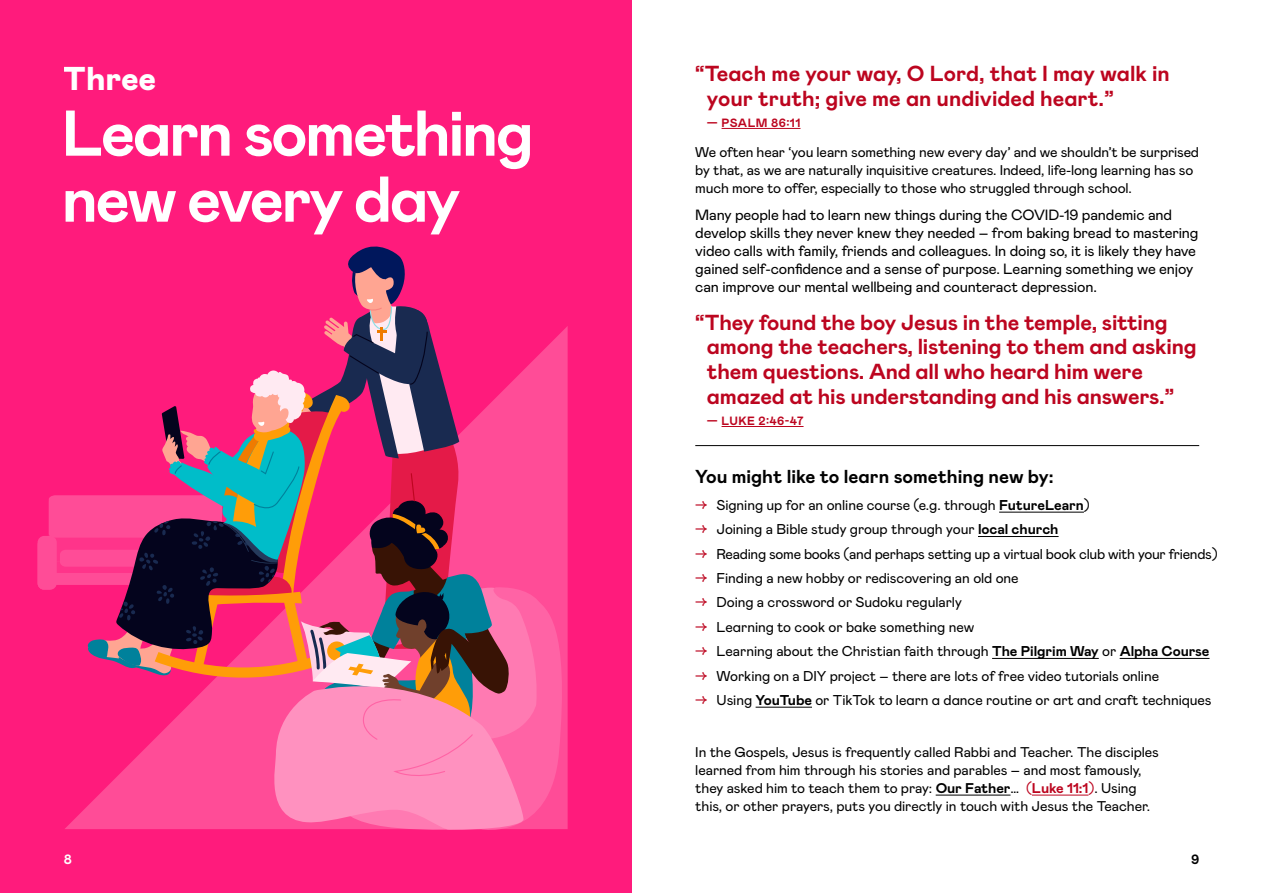
<style>
.page{position:relative;width:1263px;height:893px;background:#fff}
.page>*{position:absolute;margin:0;border:0;box-sizing:border-box;transform-origin:0 0}
.t1{font:700 64.5px/66px "Mabry Pro";letter-spacing:-.04em;color:#fff}
.t2{font:900 33px "Mabry Pro";letter-spacing:-.01em;color:#fff}
.t3{font:700 21.75px/24.8px "Mabry Pro";letter-spacing:-.01em;color:#bc051f}
.t4{font:700 18.75px "Mabry Pro";color:#000}
.t5{font:14.85px/18px "Mabry Pro";letter-spacing:-.01em;color:#000}
.t6{font:14.25px "Mabry Pro";letter-spacing:-.005em;color:#000}
.t7{font:14.1px/18px "Mabry Pro";letter-spacing:-.01em;color:#000}
.t8{font:700 13.5px "Mabry Pro";color:#fff}
.t9{font:700 13.5px "Mabry Pro";color:#000}
.t10{font:700 12px "Mabry Pro";letter-spacing:.035em;color:#bc051f}
.s1{color:#bc051f}
.s2{font-weight:700}
.s3{font-weight:700;color:#bc051f}
</style>
<div class="page">
<div style="left:0;top:0;width:631px;height:893px;background:#ff1b7c"></div>
<div style="left:38px;top:536px;width:19px;height:54px;background:#ff4c97;border-radius:7px"></div>
<svg style="left:49px;top:246px;width:519px;height:584px"></svg>
<hr style="left:721px;top:128px;width:79px;height:1px;background:#bc051f">
<hr style="left:721px;top:426px;width:82px;height:1px;background:#bc051f">
<hr style="left:936px;top:795px;width:74px;height:1px;background:#000">
<hr style="left:1032px;top:795px;width:56px;height:1px;background:#bc051f">
<hr style="left:999px;top:512px;width:85px;height:1px;background:#000">
<hr style="left:978px;top:536px;width:80px;height:1px;background:#000">
<hr style="left:992px;top:658px;width:107px;height:1px;background:#000">
<hr style="left:1120px;top:658px;width:89px;height:1px;background:#000">
<hr style="left:756px;top:707px;width:56px;height:1px;background:#000">
<hr style="left:695px;top:445px;width:504px;height:1px;background:#000">
<h2 class="t2" style="left:64px;top:55px;width:94px">Three</h2>
<h1 class="t1" style="left:62px;top:98px;width:474px">Learn something new every day</h1>
<h3 class="t3" style="left:707px;top:60px;width:464px;text-indent:-12px">“Teach me your way, O Lord, that I may walk in your truth; give me an undivided heart.”</h3>
<p class="t10" style="left:707px;top:114px;width:95px">— PSALM 86:11</p>
<p class="t7" style="left:695px;top:143px;width:505px">We often hear ‘you learn something new every day’ and we shouldn’t be surprised by that, as we are naturally inquisitive creatures. Indeed, life-long learning has so much more to offer, especially to those who struggled through school.</p>
<p class="t5" style="left:695px;top:205px;width:505px">Many people had to learn new things during the COVID-19 pandemic and develop skills they never knew they needed – from baking bread to mastering video calls with family, friends and colleagues. In doing so, it is likely they have gained self-confidence and a sense of purpose. Learning something we enjoy can improve our mental wellbeing and counteract depression.</p>
<h3 class="t3" style="left:707px;top:309px;width:491px;text-indent:-12px">“They found the boy Jesus in the temple, sitting among the teachers, listening to them and asking them questions. And all who heard him were amazed at his understanding and his answers.”</h3>
<p class="t10" style="left:707px;top:412px;width:98px">— LUKE 2:46-47</p>
<h3 class="t4" style="left:695px;top:464px;width:360px">You might like to learn something new by:</h3>
<p class="t6" style="left:695px;top:495px;width:396px"><span class="s1">→</span> Signing up for an online course (e.g. through <span class="s2">FutureLearn</span>)</p>
<p class="t6" style="left:695px;top:519px;width:365px"><span class="s1">→</span> Joining a Bible study group through your <span class="s2">local church</span></p>
<p class="t6" style="left:695px;top:544px;width:524px"><span class="s1">→</span> Reading some books (and perhaps setting up a virtual book club with your friends)</p>
<p class="t6" style="left:695px;top:568px;width:325px"><span class="s1">→</span> Finding a new hobby or rediscovering an old one</p>
<p class="t6" style="left:695px;top:592px;width:268px"><span class="s1">→</span> Doing a crossword or Sudoku regularly</p>
<p class="t6" style="left:695px;top:617px;width:281px"><span class="s1">→</span> Learning to cook or bake something new</p>
<p class="t6" style="left:695px;top:641px;width:516px"><span class="s1">→</span> Learning about the Christian faith through <span class="s2">The Pilgrim Way</span> or <span class="s2">Alpha Course</span></p>
<p class="t6" style="left:695px;top:665px;width:465px"><span class="s1">→</span> Working on a DIY project – there are lots of free video tutorials online</p>
<p class="t6" style="left:695px;top:690px;width:518px"><span class="s1">→</span> Using <span class="s2">YouTube</span> or TikTok to learn a dance routine or art and craft techniques</p>
<p class="t7" style="left:695px;top:742px;width:465px">In the Gospels, Jesus is frequently called Rabbi and Teacher. The disciples learned from him through his stories and parables – and most famously, they asked him to teach them to pray: <span class="s2">Our Father</span>… <span class="s1">(</span><span class="s3">Luke 11:1</span><span class="s1">)</span>. Using this, or other prayers, puts you directly in touch with Jesus the Teacher.</p>
<p class="t8" style="left:64px;top:850px;width:10px">8</p>
<p class="t9" style="left:1191px;top:850px;width:10px">9</p>
</div>
